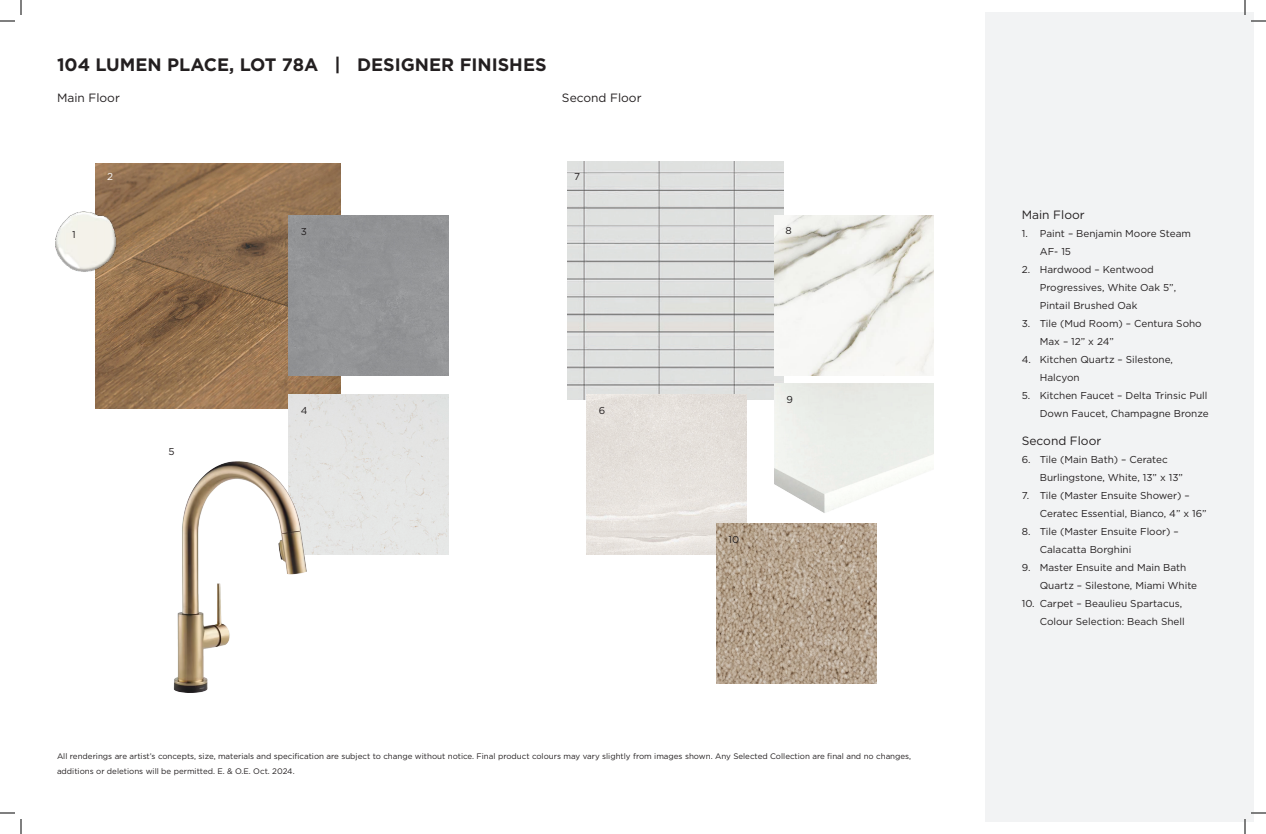
<style>
.page{position:relative;width:1266px;height:834px;background:#fff}
.page>*{position:absolute;margin:0;border:0;box-sizing:border-box;transform-origin:0 0}
.t1{font:700 18px "Gotham";color:#231f20}
.t2{font:12px "Gotham";color:#231f20}
.t3{font:10px/18px "Gotham";color:#231f20}
.t4{font:10px "Gotham Pro";color:#231f20}
.t5{font:10px "Gotham Pro";color:#fff}
.t6{font:8px/15px "Gotham";color:#231f20}
</style>
<div class="page">
<img style="left:567px;top:161px;width:217px;height:238px">
<div style="left:986px;top:12px;width:268px;height:810px;background:#f2f3f4"></div>
<img style="left:95px;top:163px;width:246px;height:246px">
<div style="left:289px;top:216px;width:159px;height:160px;background:#939496"></div>
<div style="left:289px;top:395px;width:159px;height:159px;background:#e4e4e3"></div>
<img style="left:173px;top:462px;width:158px;height:231px">
<img style="left:56px;top:211px;width:62px;height:63px">
<img style="left:587px;top:395px;width:159px;height:159px">
<img style="left:716px;top:524px;width:160px;height:159px">
<img style="left:774px;top:384px;width:160px;height:144px">
<img style="left:774px;top:216px;width:160px;height:160px">
<svg style="left:0;top:0;width:22px;height:22px"></svg>
<svg style="left:0;top:812px;width:22px;height:22px"></svg>
<svg style="left:1244px;top:0;width:22px;height:22px"></svg>
<svg style="left:1244px;top:812px;width:22px;height:22px"></svg>
<p class="t1" style="left:57px;top:53px;width:491px">104 LUMEN PLACE, LOT 78A | DESIGNER FINISHES</p>
<p class="t2" style="left:57px;top:90px;width:64px">Main Floor</p>
<p class="t2" style="left:562px;top:90px;width:81px">Second Floor</p>
<p class="t4" style="left:72px;top:229px;width:5px">1</p>
<p class="t5" style="left:107px;top:171px;width:7px">2</p>
<p class="t4" style="left:574px;top:171px;width:7px">7</p>
<p class="t4" style="left:301px;top:226px;width:8px">3</p>
<p class="t4" style="left:168px;top:446px;width:8px">5</p>
<p class="t4" style="left:301px;top:405px;width:8px">4</p>
<p class="t4" style="left:599px;top:405px;width:8px">6</p>
<p class="t4" style="left:786px;top:225px;width:8px">8</p>
<p class="t4" style="left:787px;top:394px;width:8px">9</p>
<p class="t4" style="left:728px;top:534px;width:12px">10</p>
<p class="t6" style="left:57px;top:748px;width:856px">All renderings are artist’s concepts, size, materials and specification are subject to change without notice. Final product colours may vary slightly from images shown. Any Selected Collection are final and no changes, additions or deletions will be permitted. E. &amp; O.E. Oct. 2024.</p>
<p class="t2" style="left:1022px;top:207px;width:64px">Main Floor</p>
<p class="t3" style="left:1040px;top:224px;width:153px;text-indent:-18px">1. Paint – Benjamin Moore Steam<br>AF- 15</p>
<p class="t3" style="left:1040px;top:260px;width:138px;text-indent:-18px">2. Hardwood – Kentwood<br>Progressives, White Oak 5”,<br>Pintail Brushed Oak</p>
<p class="t3" style="left:1040px;top:314px;width:163px;text-indent:-18px">3. Tile (Mud Room) – Centura Soho<br>Max – 12” x 24”</p>
<p class="t3" style="left:1040px;top:350px;width:135px;text-indent:-18px">4. Kitchen Quartz – Silestone,<br>Halcyon</p>
<p class="t3" style="left:1022px;top:386px;width:189px;text-align:right">5. Kitchen Faucet – Delta Trinsic Pull<br>Down Faucet, Champagne Bronze</p>
<p class="t2" style="left:1022px;top:433px;width:81px">Second Floor</p>
<p class="t3" style="left:1040px;top:450px;width:145px;text-indent:-18px">6. Tile (Main Bath) – Ceratec<br>Burlingstone, White, 13” x 13”</p>
<p class="t3" style="left:1040px;top:486px;width:168px;text-indent:-18px">7. Tile (Master Ensuite Shower) –<br>Ceratec Essential, Bianco, 4” x 16”</p>
<p class="t3" style="left:1040px;top:522px;width:141px;text-indent:-18px">8. Tile (Master Ensuite Floor) –<br>Calacatta Borghini</p>
<p class="t3" style="left:1040px;top:558px;width:159px;text-indent:-18px">9. Master Ensuite and Main Bath<br>Quartz – Silestone, Miami White</p>
<p class="t3" style="left:1022px;top:594px;width:165px;text-align:right">10. Carpet – Beaulieu Spartacus,<br>Colour Selection: Beach Shell</p>
</div>
